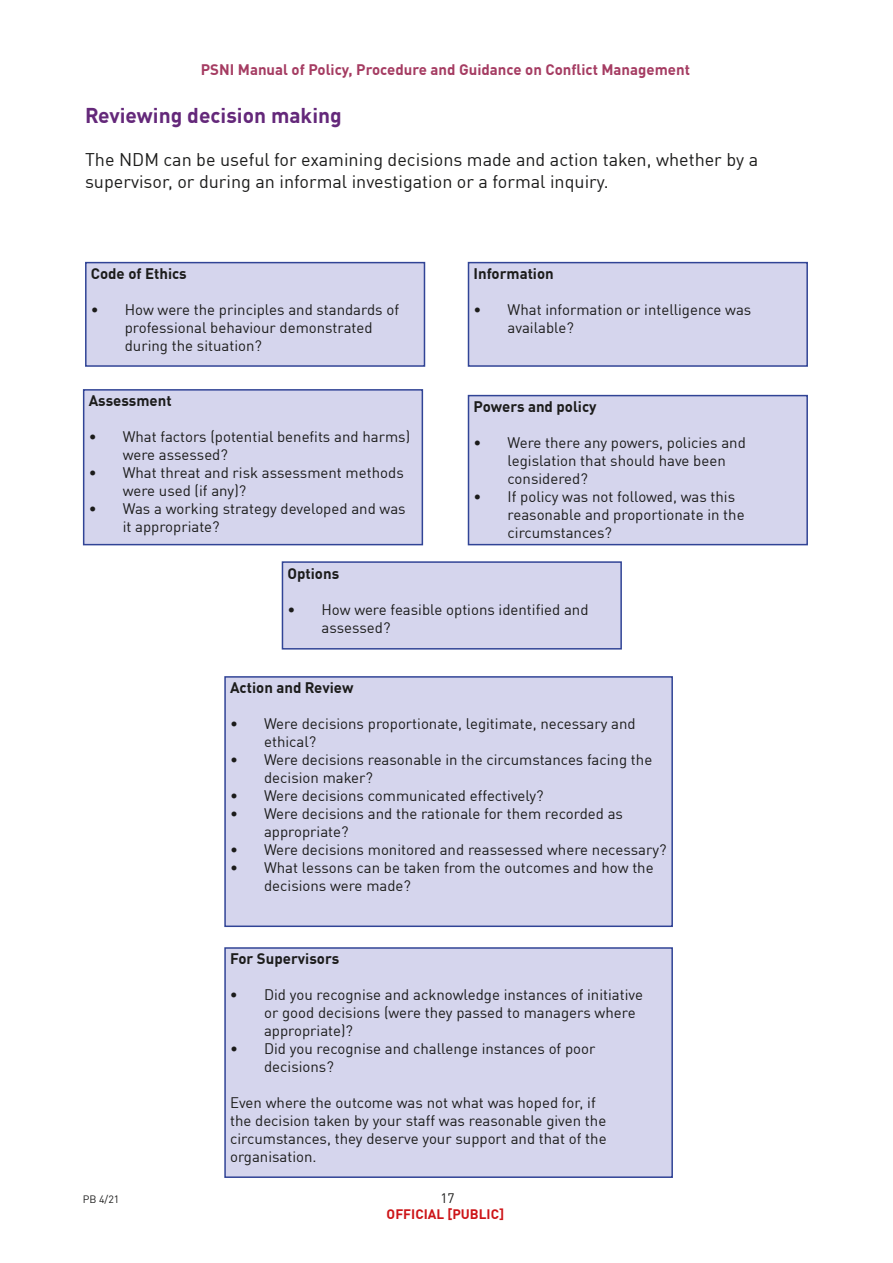
<style>
.page{position:relative;width:893px;height:1263px;background:#fff}
.page>*{position:absolute;margin:0;border:0;box-sizing:border-box;transform-origin:0 0}
.t1{font:700 21px "DIN Offc Pro";color:#64287a}
.t2{font:18px/21.6px "DIN Offc Pro";color:#1c1c1b}
.t3{font:15px/18px "DIN Offc Pro";color:#1c1c1b}
.t4{font:700 15px "DIN Offc Pro";color:#1c1c1b}
.t5{font:700 15px "DIN Offc Pro";color:#a53c62}
.t6{font:700 13.5px "DIN Offc Pro";color:#cd1518}
.t7{font:13.5px "DIN Offc Pro";color:#1c1c1b}
.t8{font:10.5px "DIN Offc Pro";color:#1c1c1b}
.s1{font-weight:700}
</style>
<div class="page">
<div style="left:86px;top:263px;width:338px;height:103px;background:#d5d5ed"></div>
<div style="left:85px;top:262px;width:340px;height:105px;border:2px solid #314496"></div>
<div style="left:468px;top:263px;width:339px;height:103px;background:#d5d5ed"></div>
<div style="left:468px;top:262px;width:340px;height:105px;border:2px solid #314496"></div>
<div style="left:84px;top:390px;width:338px;height:155px;background:#d5d5ed"></div>
<div style="left:83px;top:389px;width:340px;height:156px;border:2px solid #314496"></div>
<div style="left:468px;top:396px;width:339px;height:149px;background:#d5d5ed"></div>
<div style="left:468px;top:395px;width:340px;height:150px;border:2px solid #314496"></div>
<div style="left:282px;top:562px;width:339px;height:87px;background:#d5d5ed"></div>
<div style="left:282px;top:561px;width:340px;height:88px;border:2px solid #314496"></div>
<div style="left:225px;top:677px;width:447px;height:249px;background:#d5d5ed"></div>
<div style="left:224px;top:676px;width:449px;height:251px;border:2px solid #314496"></div>
<div style="left:225px;top:948px;width:447px;height:229px;background:#d5d5ed"></div>
<div style="left:224px;top:947px;width:449px;height:231px;border:2px solid #314496"></div>
<p class="t5" style="left:201px;top:57px;width:491px">PSNI Manual of Policy, Procedure and Guidance on Conflict Management</p>
<h1 class="t1" style="left:85px;top:98px;width:258px">Reviewing decision making</h1>
<p class="t2" style="left:85px;top:147px;width:675px">The NDM can be useful for examining decisions made and action taken, whether by a supervisor, or during an informal investigation or a formal inquiry.</p>
<p class="t4" style="left:91px;top:261px;width:97px">Code of Ethics</p>
<p class="t3" style="left:125px;top:299px;width:276px;text-indent:-34px">• How were the principles and standards of professional behaviour demonstrated during the situation?</p>
<p class="t4" style="left:89px;top:388px;width:84px">Assessment</p>
<p class="t3" style="left:123px;top:426px;width:289px;text-indent:-34px">• What factors (potential benefits and harms) were assessed?</p>
<p class="t3" style="left:123px;top:462px;width:283px;text-indent:-34px">• What threat and risk assessment methods were used (if any)?</p>
<p class="t3" style="left:123px;top:498px;width:284px;text-indent:-34px">• Was a working strategy developed and was it appropriate?</p>
<p class="t4" style="left:473px;top:261px;width:82px">Information</p>
<p class="t3" style="left:507px;top:299px;width:245px;text-indent:-34px">• What information or intelligence was available?</p>
<p class="t4" style="left:473px;top:394px;width:125px">Powers and policy</p>
<p class="t3" style="left:507px;top:432px;width:240px;text-indent:-34px">• Were there any powers, policies and legislation that should have been considered?</p>
<p class="t3" style="left:507px;top:486px;width:239px;text-indent:-34px">• If policy was not followed, was this reasonable and proportionate in the circumstances?</p>
<p class="t4" style="left:287px;top:561px;width:53px">Options</p>
<p class="t3" style="left:321px;top:599px;width:269px;text-indent:-34px">• How were feasible options identified and assessed?</p>
<p class="t4" style="left:230px;top:675px;width:125px">Action and Review</p>
<p class="t3" style="left:264px;top:713px;width:373px;text-indent:-34px">• Were decisions proportionate, legitimate, necessary and ethical?</p>
<p class="t3" style="left:264px;top:749px;width:390px;text-indent:-34px">• Were decisions reasonable in the circumstances facing the decision maker?</p>
<p class="t3" style="left:230px;top:785px;width:315px">• Were decisions communicated effectively?</p>
<p class="t3" style="left:264px;top:803px;width:360px;text-indent:-34px">• Were decisions and the rationale for them recorded as appropriate?</p>
<p class="t3" style="left:230px;top:839px;width:438px">• Were decisions monitored and reassessed where necessary?</p>
<p class="t3" style="left:264px;top:857px;width:391px;text-indent:-34px">• What lessons can be taken from the outcomes and how the decisions were made?</p>
<p class="t4" style="left:230px;top:946px;width:111px">For Supervisors</p>
<p class="t3" style="left:264px;top:984px;width:380px;text-indent:-34px"><span class="s1">•</span> Did you recognise and acknowledge instances of initiative or good decisions (were they passed to managers where appropriate)?</p>
<p class="t3" style="left:264px;top:1038px;width:333px;text-indent:-34px">• Did you recognise and challenge instances of poor decisions?</p>
<p class="t3" style="left:230px;top:1092px;width:378px">Even where the outcome was not what was hoped for, if the decision taken by your staff was reasonable given the circumstances, they deserve your support and that of the organisation.</p>
<p class="t8" style="left:83px;top:1191px;width:38px">PB 4/21</p>
<p class="t7" style="left:441px;top:1187px;width:16px">17</p>
<p class="t6" style="left:387px;top:1203px;width:119px">OFFICIAL [PUBLIC]</p>
</div>
